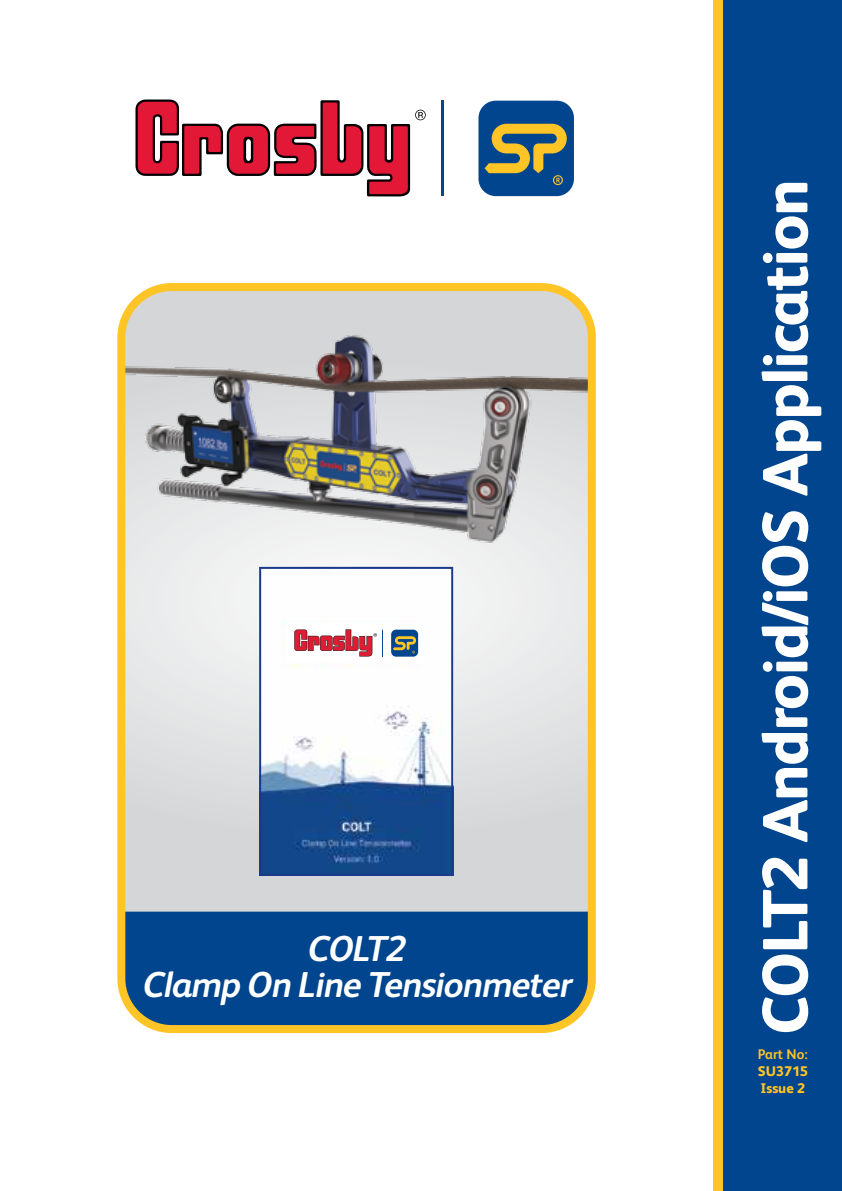
<style>
.page{position:relative;width:842px;height:1191px;background:#fff}
.page>*{position:absolute;margin:0;border:0;box-sizing:border-box;transform-origin:0 0}
.t1{font:800 64px "FS Albert";letter-spacing:-.025em;color:#fff}
.t2{font:italic 700 36px/36px "FS Albert";letter-spacing:-.025em;color:#fff;text-align:center}
.t3{font:800 14px/16.8px "FS Albert";color:#ffc425}
.t4{font:700 14px "FS Albert";color:#ffc425}
</style>
<div class="page">
<div style="left:713px;top:0;width:10px;height:1191px;background:#ffc425"></div>
<div style="left:723px;top:0;width:119px;height:1191px;background:#00458d"></div>
<svg style="left:126px;top:292px;width:461px;height:619px;background:#dfdfe0"></svg>
<div style="left:126px;top:911px;width:461px;height:113px;background:#00458d"></div>
<img style="left:126px;top:321px;width:461px;height:242px">
<div style="left:117px;top:283px;width:479px;height:750px;border:8px solid #ffc425;border-radius:50px"></div>
<svg style="left:259px;top:567px;width:194px;height:309px"></svg>
<div style="left:286px;top:623px;width:139px;height:39px;background:#fff"></div>
<div style="left:391px;top:629px;width:27px;height:27px;background:#00458d;border-radius:5px"></div>
<svg style="left:393px;top:636px;width:23px;height:17px"></svg>
<svg style="left:294px;top:629px;width:89px;height:28px"></svg>
<div style="left:478px;top:101px;width:96px;height:95px;background:#00458d;border-radius:17px"></div>
<svg style="left:485px;top:124px;width:82px;height:61px"></svg>
<hr style="left:441px;top:100px;width:3px;height:96px;background:#00458d">
<svg style="left:135px;top:99px;width:291px;height:97px"></svg>
<p class="t2" style="left:143px;top:930px;width:430px">COLT2<br>Clamp On Line Tensionmeter</p>
<h1 class="t1" style="left:748px;top:1034px;width:857px;rotate:-90deg">COLT2 Android/iOS Application</h1>
<p class="t4" style="left:758px;top:1046px;width:51px">Part No:</p>
<p class="t3" style="left:758px;top:1062px;width:52px">SU3715<br>Issue 2</p>
</div>
